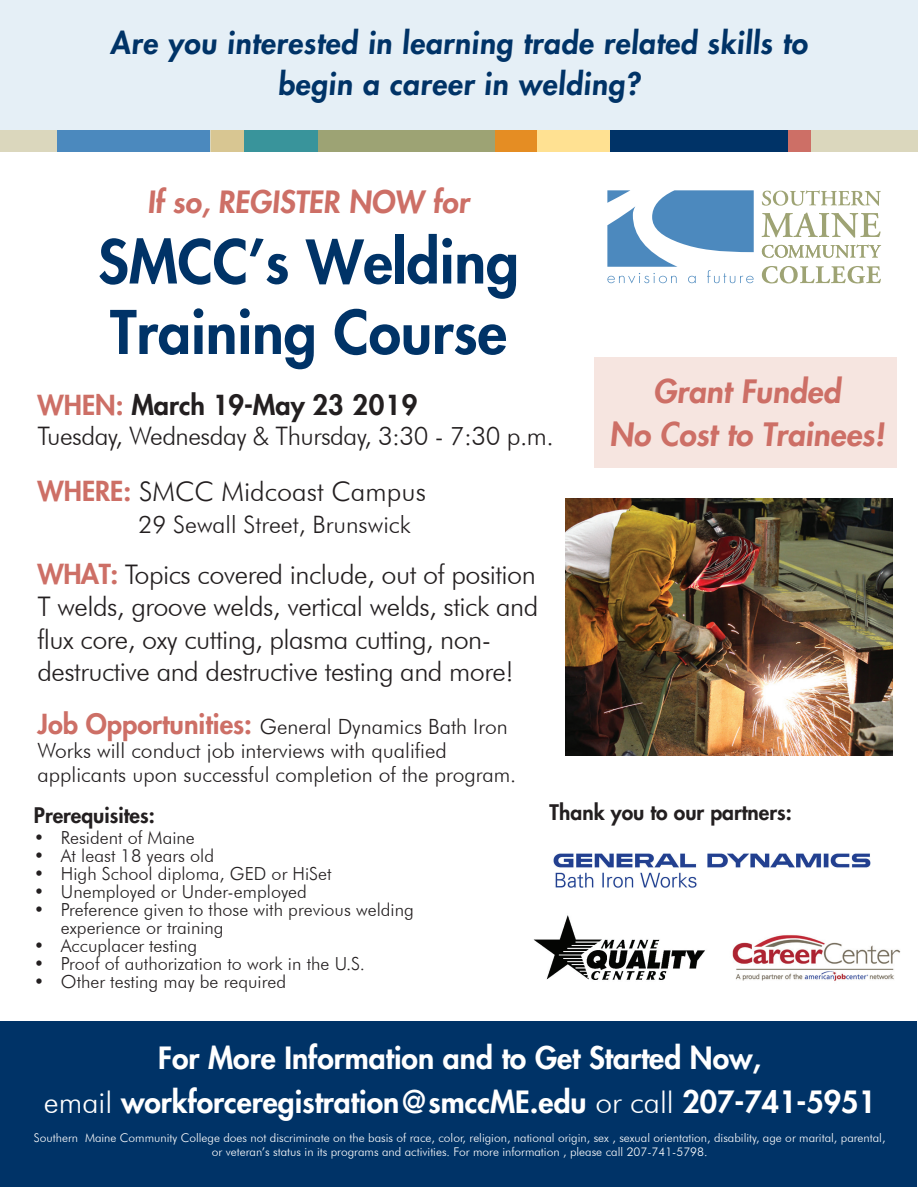
<style>
.page{position:relative;width:918px;height:1188px;background:#fff}
.page>*{position:absolute;margin:0;border:0;box-sizing:border-box;transform-origin:0 0}
.t1{font:800 58.5px/70.5px "Futura";color:#003367}
.t2{font:800 31.5px/43.5px "Futura";color:#cd6f66;text-align:center}
.t3{font:800 30px/43.5px "Futura";color:#fff;text-align:center}
.t4{font:800 30px/40.5px "Futura";color:#003367;text-align:center}
.t5{font:800 30px "Futura";color:#cd6f66}
.t6{font:300 27px/32.4px "Futura BT";letter-spacing:-.02em;color:#231f20}
.t7{font:300 27px "Futura BT";color:#231f20}
.t8{font:800 27px "Futura";color:#231f20}
.t9{font:300 25.5px "Futura BT";letter-spacing:-.02em;color:#231f20}
.t10{font:300 24px "Futura BT";color:#231f20}
.t11{font:300 21px/24px "Futura BT";color:#231f20}
.t12{font:800 21px "Futura";color:#231f20}
.t13{font:300 18px/18px "Futura BT";color:#231f20}
.t14{font:300 12px/14.4px "Futura BT";color:#fff;text-align:center}
.s1{color:#cd6f66}
.s2{font-family:"Futura";font-weight:800;color:#cd6f66}
.s3{font-family:"Futura";font-weight:800;font-size:27px;color:#cd6f66}
.s4{font-family:"Futura BT";font-weight:300}
</style>
<div class="page">
<div style="left:1px;top:1022px;width:916px;height:165px;background:#003367"></div>
<div style="left:594px;top:357px;width:303px;height:111px;background:#f6e5e0"></div>
<div style="left:0;top:0;width:918px;height:131px;background:#e5eff6"></div>
<svg style="left:607px;top:190px;width:147px;height:93px"></svg>
<svg style="left:762px;top:190px;width:119px;height:16px"></svg>
<svg style="left:762px;top:213px;width:119px;height:25px"></svg>
<svg style="left:762px;top:266px;width:119px;height:17px"></svg>
<svg style="left:762px;top:245px;width:119px;height:13px"></svg>
<div style="left:0;top:130px;width:918px;height:22px;background:#dbd7bd"></div>
<div style="left:57px;top:130px;width:153px;height:22px;background:#4b89be"></div>
<div style="left:211px;top:130px;width:34px;height:22px;background:#d8c692"></div>
<div style="left:245px;top:130px;width:73px;height:22px;background:#39949b"></div>
<div style="left:318px;top:130px;width:178px;height:22px;background:#9da374"></div>
<div style="left:496px;top:130px;width:41px;height:22px;background:#e58d23"></div>
<div style="left:537px;top:130px;width:74px;height:22px;background:#ffe192"></div>
<div style="left:611px;top:130px;width:177px;height:22px;background:#003367"></div>
<div style="left:788px;top:130px;width:22px;height:22px;background:#cd6f66"></div>
<img style="left:533px;top:915px;width:172px;height:65px">
<img style="left:565px;top:499px;width:327px;height:257px">
<img style="left:553px;top:853px;width:318px;height:35px">
<img style="left:732px;top:935px;width:169px;height:46px">
<h3 class="t4" style="left:110px;top:23px;width:702px">Are you interested in learning trade related skills to begin a career in welding?</h3>
<h3 class="t5" style="left:148px;top:183px;width:327px">If so, REGISTER NOW for</h3>
<h1 class="t1" style="left:98px;top:227px;width:422px">SMCC’s Welding<br>Training Course</h1>
<h3 class="t8" style="left:38px;top:388px;width:381px"><span class="s1">WHEN:</span> March 19-May 23 2019</h3>
<h3 class="t9" style="left:38px;top:421px;width:518px">Tuesday, Wednesday &amp; Thursday, 3:30 - 7:30 p.m.</h3>
<h3 class="t7" style="left:38px;top:475px;width:390px"><span class="s2">WHERE:</span> SMCC Midcoast Campus</h3>
<h3 class="t10" style="left:139px;top:510px;width:274px">29 Sewall Street, Brunswick</h3>
<h3 class="t6" style="left:38px;top:558px;width:502px"><span class="s2">WHAT:</span> Topics covered include, out of position T welds, groove welds, vertical welds, stick and flux core, oxy cutting, plasma cutting, non&shy;destructive and destructive testing and more!</h3>
<h3 class="t11" style="left:37px;top:715px;width:480px"><span class="s3">Job Opportunities:</span> General Dynamics Bath Iron<br>Works will conduct job interviews with qualified applicants upon successful completion of the program.</h3>
<h2 class="t2" style="left:610px;top:369px;width:281px">Grant Funded<br>No Cost to Trainees!</h2>
<h3 class="t12" style="left:34px;top:802px;width:122px">Prerequisites:</h3>
<h3 class="t13" style="left:34px;top:829px;width:162px">• Resident of Maine</h3>
<h3 class="t13" style="left:34px;top:847px;width:182px">• At least 18 years old</h3>
<h3 class="t13" style="left:34px;top:865px;width:299px">• High School diploma, GED or HiSet</h3>
<h3 class="t13" style="left:34px;top:883px;width:275px">• Unemployed or Under-employed</h3>
<h3 class="t13" style="left:61px;top:901px;width:354px;text-indent:-27px">• Preference given to those with previous welding experience or training</h3>
<h3 class="t13" style="left:34px;top:937px;width:165px">• Accuplacer testing</h3>
<h3 class="t13" style="left:34px;top:955px;width:333px">• Proof of authorization to work in the U.S.</h3>
<h3 class="t13" style="left:34px;top:973px;width:254px">• Other testing may be required</h3>
<h3 class="t12" style="left:550px;top:799px;width:244px">Thank you to our partners:</h3>
<h3 class="t3" style="left:44px;top:1036px;width:833px">For More Information and to Get Started Now,<br><span class="s4">email</span> workforceregistration@smccME.edu <span class="s4">or call</span> 207-741-5951</h3>
<p class="t14" style="left:34px;top:1130px;width:853px">Southern Maine Community College does not discriminate on the basis of race, color, religion, national origin, sex , sexual orientation, disability, age or marital, parental, or veteran’s status in its programs and activities. For more information , please call 207-741-5798.</p>
</div>
